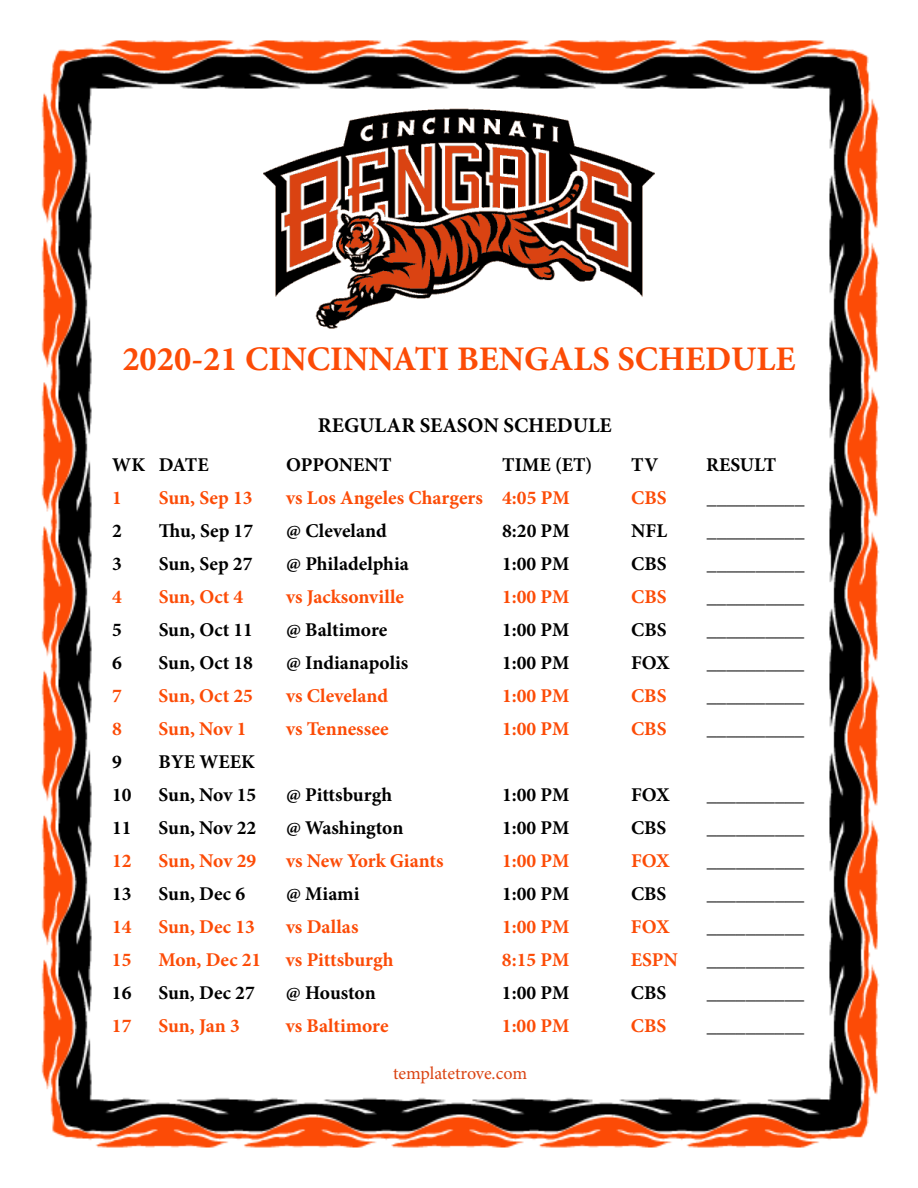
<style>
.page{position:relative;width:918px;height:1188px;background:#fff}
.page>*{position:absolute;margin:0;border:0;box-sizing:border-box;transform-origin:0 0}
.t1{font:700 34.5px "Minion Pro";color:#fc4b06}
.t2{font:700 21px "Minion Pro";color:#000}
.t3{font:700 19.5px "Minion Pro";color:#000}
.t4{font:700 19.5px "Minion Pro";color:#fc4b06}
.t5{font:18px "Minion Pro";letter-spacing:-.005em;color:#da4312}
</style>
<div class="page">
<img style="left:41px;top:40px;width:839px;height:1108px">
<img style="left:255px;top:104px;width:408px;height:227px">
<h1 class="t1" style="left:122px;top:335px;width:675px">2020-21 CINCINNATI BENGALS SCHEDULE</h1>
<p class="t2" style="left:318px;top:411px;width:295px">REGULAR SEASON SCHEDULE</p>
<p class="t3" style="left:112px;top:451px;width:98px">WK DATE</p>
<p class="t3" style="left:286px;top:451px;width:107px">OPPONENT</p>
<p class="t3" style="left:502px;top:451px;width:92px">TIME (ET)</p>
<p class="t3" style="left:631px;top:451px;width:28px">TV</p>
<p class="t3" style="left:706px;top:451px;width:71px">RESULT</p>
<p class="t4" style="left:112px;top:484px;width:11px">1</p>
<p class="t4" style="left:159px;top:484px;width:95px">Sun, Sep 13</p>
<p class="t4" style="left:286px;top:484px;width:285px">vs Los Angeles Chargers 4:05 PM</p>
<p class="t4" style="left:631px;top:484px;width:37px">CBS</p>
<p class="t3" style="left:707px;top:484px;width:99px">__________</p>
<p class="t3" style="left:112px;top:517px;width:11px">2</p>
<p class="t3" style="left:159px;top:517px;width:96px">Thu, Sep 17</p>
<p class="t3" style="left:286px;top:517px;width:102px">@ Cleveland</p>
<p class="t3" style="left:502px;top:517px;width:69px">8:20 PM</p>
<p class="t3" style="left:631px;top:517px;width:37px">NFL</p>
<p class="t3" style="left:707px;top:517px;width:99px">__________</p>
<p class="t3" style="left:112px;top:550px;width:11px">3</p>
<p class="t3" style="left:159px;top:550px;width:95px">Sun, Sep 27</p>
<p class="t3" style="left:286px;top:550px;width:124px">@ Philadelphia</p>
<p class="t3" style="left:502px;top:550px;width:69px">1:00 PM</p>
<p class="t3" style="left:631px;top:550px;width:37px">CBS</p>
<p class="t3" style="left:707px;top:550px;width:99px">__________</p>
<p class="t4" style="left:112px;top:583px;width:11px">4</p>
<p class="t4" style="left:159px;top:583px;width:86px">Sun, Oct 4</p>
<p class="t4" style="left:286px;top:583px;width:119px">vs Jacksonville</p>
<p class="t4" style="left:502px;top:583px;width:69px">1:00 PM</p>
<p class="t4" style="left:631px;top:583px;width:37px">CBS</p>
<p class="t3" style="left:707px;top:583px;width:99px">__________</p>
<p class="t3" style="left:112px;top:616px;width:11px">5</p>
<p class="t3" style="left:159px;top:616px;width:96px">Sun, Oct 11</p>
<p class="t3" style="left:286px;top:616px;width:103px">@ Baltimore</p>
<p class="t3" style="left:502px;top:616px;width:69px">1:00 PM</p>
<p class="t3" style="left:631px;top:616px;width:37px">CBS</p>
<p class="t3" style="left:707px;top:616px;width:99px">__________</p>
<p class="t3" style="left:112px;top:649px;width:11px">6</p>
<p class="t3" style="left:159px;top:649px;width:96px">Sun, Oct 18</p>
<p class="t3" style="left:286px;top:649px;width:124px">@ Indianapolis</p>
<p class="t3" style="left:502px;top:649px;width:69px">1:00 PM</p>
<p class="t3" style="left:631px;top:649px;width:40px">FOX</p>
<p class="t3" style="left:707px;top:649px;width:99px">__________</p>
<p class="t4" style="left:112px;top:682px;width:11px">7</p>
<p class="t4" style="left:159px;top:682px;width:96px">Sun, Oct 25</p>
<p class="t4" style="left:286px;top:682px;width:104px">vs Cleveland</p>
<p class="t4" style="left:502px;top:682px;width:69px">1:00 PM</p>
<p class="t4" style="left:631px;top:682px;width:37px">CBS</p>
<p class="t3" style="left:707px;top:682px;width:99px">__________</p>
<p class="t4" style="left:112px;top:715px;width:11px">8</p>
<p class="t4" style="left:159px;top:715px;width:89px">Sun, Nov 1</p>
<p class="t4" style="left:286px;top:715px;width:104px">vs Tennessee</p>
<p class="t4" style="left:502px;top:715px;width:69px">1:00 PM</p>
<p class="t4" style="left:631px;top:715px;width:37px">CBS</p>
<p class="t3" style="left:707px;top:715px;width:99px">__________</p>
<p class="t3" style="left:112px;top:748px;width:11px">9</p>
<p class="t3" style="left:159px;top:748px;width:98px">BYE WEEK</p>
<p class="t3" style="left:112px;top:781px;width:21px">10</p>
<p class="t3" style="left:159px;top:781px;width:99px">Sun, Nov 15</p>
<p class="t3" style="left:286px;top:781px;width:108px">@ Pittsburgh</p>
<p class="t3" style="left:502px;top:781px;width:69px">1:00 PM</p>
<p class="t3" style="left:631px;top:781px;width:40px">FOX</p>
<p class="t3" style="left:707px;top:781px;width:99px">__________</p>
<p class="t3" style="left:112px;top:814px;width:21px">11</p>
<p class="t3" style="left:159px;top:814px;width:99px">Sun, Nov 22</p>
<p class="t3" style="left:286px;top:814px;width:119px">@ Washington</p>
<p class="t3" style="left:502px;top:814px;width:69px">1:00 PM</p>
<p class="t3" style="left:631px;top:814px;width:37px">CBS</p>
<p class="t3" style="left:707px;top:814px;width:99px">__________</p>
<p class="t4" style="left:112px;top:847px;width:21px">12</p>
<p class="t4" style="left:159px;top:847px;width:99px">Sun, Nov 29</p>
<p class="t4" style="left:286px;top:847px;width:159px">vs New York Giants</p>
<p class="t4" style="left:502px;top:847px;width:69px">1:00 PM</p>
<p class="t4" style="left:631px;top:847px;width:40px">FOX</p>
<p class="t3" style="left:707px;top:847px;width:99px">__________</p>
<p class="t3" style="left:112px;top:880px;width:21px">13</p>
<p class="t3" style="left:159px;top:880px;width:88px">Sun, Dec 6</p>
<p class="t3" style="left:286px;top:880px;width:75px">@ Miami</p>
<p class="t3" style="left:502px;top:880px;width:69px">1:00 PM</p>
<p class="t3" style="left:631px;top:880px;width:37px">CBS</p>
<p class="t3" style="left:707px;top:880px;width:99px">__________</p>
<p class="t4" style="left:112px;top:913px;width:21px">14</p>
<p class="t4" style="left:159px;top:913px;width:98px">Sun, Dec 13</p>
<p class="t4" style="left:286px;top:913px;width:74px">vs Dallas</p>
<p class="t4" style="left:502px;top:913px;width:69px">1:00 PM</p>
<p class="t4" style="left:631px;top:913px;width:40px">FOX</p>
<p class="t3" style="left:707px;top:913px;width:99px">__________</p>
<p class="t4" style="left:112px;top:946px;width:21px">15</p>
<p class="t4" style="left:158px;top:946px;width:104px">Mon, Dec 21</p>
<p class="t4" style="left:286px;top:946px;width:109px">vs Pittsburgh</p>
<p class="t4" style="left:502px;top:946px;width:69px">8:15 PM</p>
<p class="t4" style="left:631px;top:946px;width:48px">ESPN</p>
<p class="t3" style="left:707px;top:946px;width:99px">__________</p>
<p class="t3" style="left:112px;top:979px;width:21px">16</p>
<p class="t3" style="left:158px;top:979px;width:98px">Sun, Dec 27</p>
<p class="t3" style="left:286px;top:979px;width:91px">@ Houston</p>
<p class="t3" style="left:502px;top:979px;width:69px">1:00 PM</p>
<p class="t3" style="left:631px;top:979px;width:37px">CBS</p>
<p class="t3" style="left:707px;top:979px;width:99px">__________</p>
<p class="t4" style="left:112px;top:1012px;width:21px">17</p>
<p class="t4" style="left:158px;top:1012px;width:83px">Sun, Jan 3</p>
<p class="t4" style="left:286px;top:1012px;width:104px">vs Baltimore</p>
<p class="t4" style="left:502px;top:1012px;width:69px">1:00 PM</p>
<p class="t4" style="left:631px;top:1012px;width:37px">CBS</p>
<p class="t3" style="left:707px;top:1012px;width:99px">__________</p>
<p class="t5" style="left:393px;top:1061px;width:136px">templatetrove.com</p>
</div>
